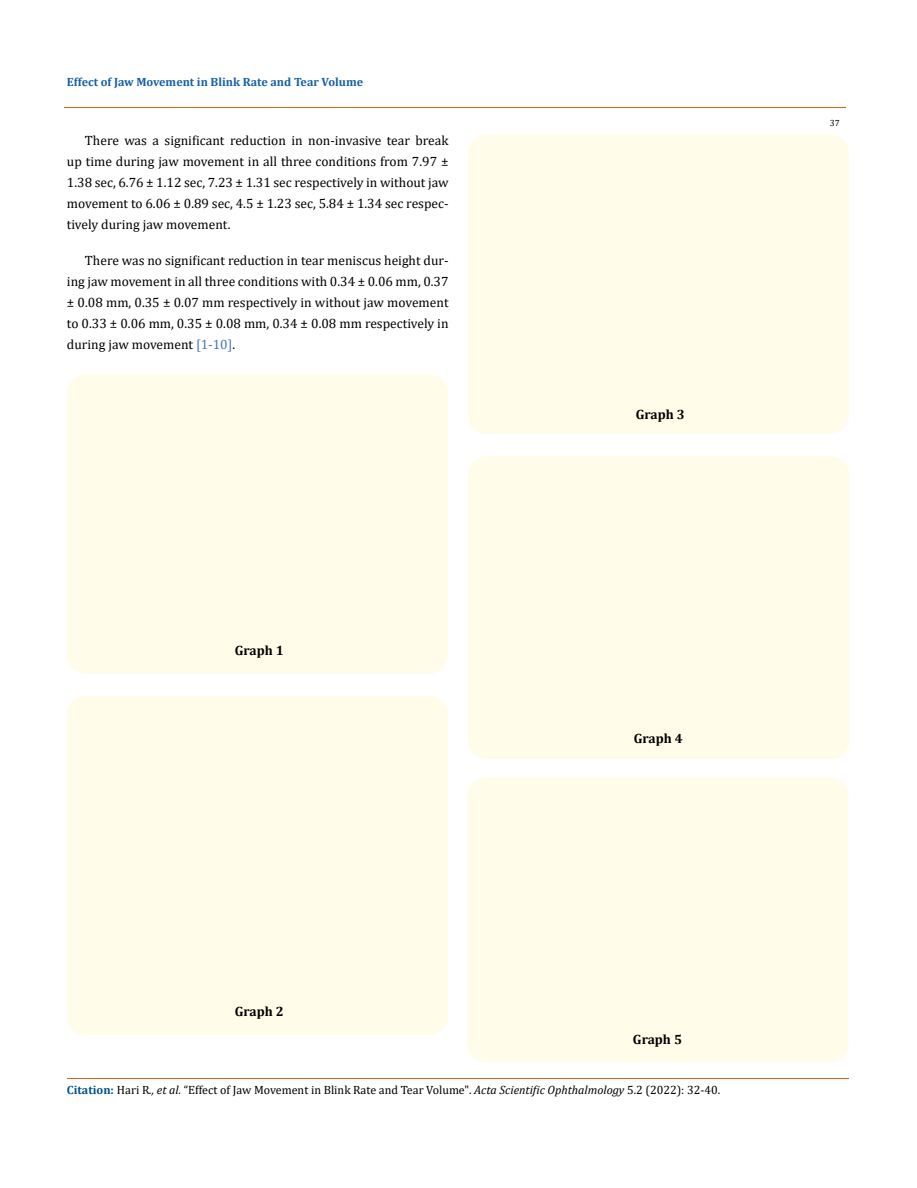
<style>
.page{position:relative;width:917px;height:1188px;background:#fff}
.page>*{position:absolute;margin:0;border:0;box-sizing:border-box;transform-origin:0 0}
.t1{font:13.5px/21px "Cambria";color:#000;text-align:justify}
.t2{font:700 13.5px "Cambria";color:#000}
.t3{font:12px "Cambria";color:#000}
.t4{font:700 12px "Cambria";color:#1560a6}
.t5{font:9px "Cambria";color:#000}
.s1{color:#4472c4}
.s2{font-weight:700;color:#035089}
.s3{font-style:italic}
</style>
<div class="page">
<div style="left:67px;top:375px;width:381px;height:298px;background:#fffde9;border-radius:18px"></div>
<div style="left:468px;top:135px;width:380px;height:299px;background:#fffde9;border-radius:18px"></div>
<div style="left:468px;top:456px;width:381px;height:303px;background:#fffde9;border-radius:18px"></div>
<div style="left:67px;top:696px;width:381px;height:339px;background:#fffde9;border-radius:18px"></div>
<div style="left:467px;top:777px;width:381px;height:285px;background:#fffde9;border-radius:18px"></div>
<hr style="left:64px;top:108px;width:781px;height:1px;background:#e05d1a">
<hr style="left:67px;top:1078px;width:781px;height:1px;background:#e05d1a">
<p class="t4" style="left:67px;top:73px;width:298px">Effect of Jaw Movement in Blink Rate and Tear Volume</p>
<p class="t1" style="left:67px;top:130px;width:383px;text-indent:18px">There was a significant reduction in non-invasive tear break up time during jaw movement in all three conditions from 7.97 ± 1.38 sec, 6.76 ± 1.12 sec, 7.23 ± 1.31 sec respectively in without jaw movement to 6.06 ± 0.89 sec, 4.5 ± 1.23 sec, 5.84 ± 1.34 sec respec&shy;tively during jaw movement.</p>
<p class="t1" style="left:67px;top:250px;width:383px;text-indent:18px">There was no significant reduction in tear meniscus height dur&shy;ing jaw movement in all three conditions with 0.34 ± 0.06 mm, 0.37 ± 0.08 mm, 0.35 ± 0.07 mm respectively in without jaw movement to 0.33 ± 0.06 mm, 0.35 ± 0.08 mm, 0.34 ± 0.08 mm respectively in during jaw movement <span class="s1">[1-10]</span>.</p>
<p class="t2" style="left:235px;top:641px;width:51px">Graph 1</p>
<p class="t2" style="left:235px;top:1001px;width:51px">Graph 2</p>
<p class="t2" style="left:636px;top:404px;width:51px">Graph 3</p>
<p class="t2" style="left:633px;top:728px;width:51px">Graph 4</p>
<p class="t2" style="left:633px;top:1030px;width:51px">Graph 5</p>
<p class="t3" style="left:67px;top:1083px;width:654px"><span class="s2">Citation:</span> Hari R<span class="s3">., et al.</span> “Effect of Jaw Movement in Blink Rate and Tear Volume". <span class="s3">Acta Scientific Ophthalmology</span> 5.2 (2022): 32-40.</p>
<p class="t5" style="left:829px;top:118px;width:11px">37</p>
</div>
